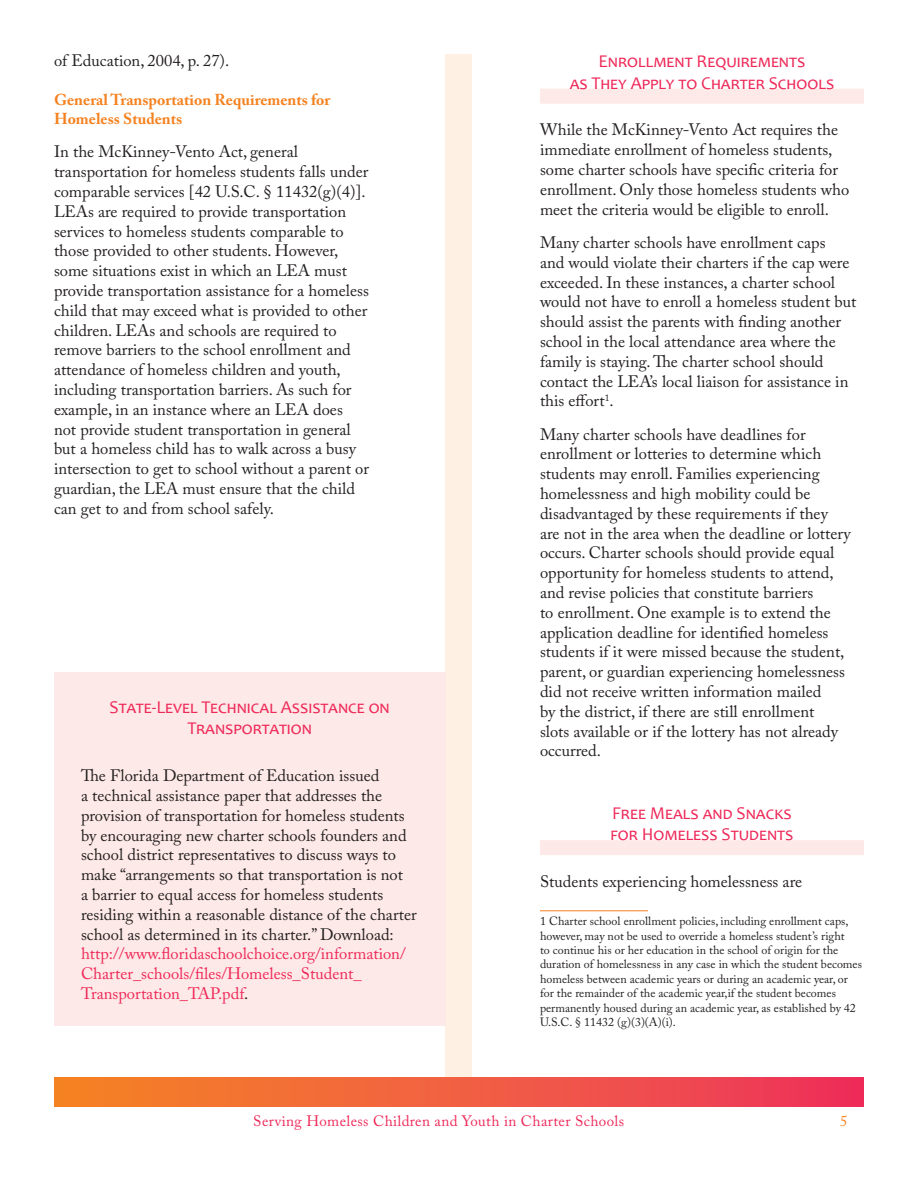
<style>
.page{position:relative;width:918px;height:1188px;background:#fff}
.page>*{position:absolute;margin:0;border:0;box-sizing:border-box;transform-origin:0 0}
.Section_Title{font:18px/21.6px "Candara";color:#ee2858;text-align:center}
.t1{font:16.5px/19.8px "Adobe Caslon Pro";color:#231f20}
.Section_Subtitle{font:700 15.75px/18.9px "Adobe Caslon Pro";color:#f58220}
.t2{font:15px "Adobe Caslon Pro";letter-spacing:.025em;color:#ee2858}
.t3{font:15px "Adobe Caslon Pro";color:#f58220}
.Footnote{font:12px/14.4px "Adobe Caslon Pro";color:#231f20}
.s1{color:#ee2858}
</style>
<div class="page">
<div style="left:446px;top:54px;width:26px;height:1053px;background:#fef0e2"></div>
<div style="left:54px;top:1078px;width:810px;height:28px;background:linear-gradient(to right,#f58724,#ed335d)"></div>
<div style="left:540px;top:89px;width:324px;height:15px;background:#fde9e7"></div>
<div style="left:540px;top:840px;width:324px;height:15px;background:#fde9e7"></div>
<hr style="left:540px;top:911px;width:108px;height:1px;background:#f58220">
<div style="left:54px;top:673px;width:392px;height:353px;background:#fde9e7"></div>
<p class="t1" style="left:54px;top:51px;width:177px">of Education, 2004, p. 27).</p>
<p class="Section_Subtitle" style="left:54px;top:90px;width:278px">General Transportation Requirements for<br>Homeless Students</p>
<p class="t1" style="left:54px;top:142px;width:317px">In the McKinney-Vento Act, general transportation for homeless students falls under comparable services [42 U.S.C. § 11432(g)(4)].<br>LEAs are required to provide transportation services to homeless students comparable to those provided to other students. However, some situations exist in which an LEA must provide transportation assistance for a homeless child that may exceed what is provided to other children. LEAs and schools are required to remove barriers to the school enrollment and attendance of homeless children and youth, including transportation barriers. As such for example, in an instance where an LEA does not provide student transportation in general but a homeless child has to walk across a busy intersection to get to school without a parent or guardian, the LEA must ensure that the child can get to and from school safely.</p>
<p class="Section_Title" style="left:110px;top:696px;width:282px">State-Level Technical Assistance on<br>Transportation</p>
<p class="t1" style="left:81px;top:766px;width:337px">The Florida Department of Education issued<br>a technical assistance paper that addresses the provision of transportation for homeless students by encouraging new charter schools founders and school district representatives to discuss ways to make “arrangements so that transportation is not<br>a barrier to equal access for homeless students residing within a reasonable distance of the charter school as determined in its charter.” Download: <span class="s1">http://www.floridaschoolchoice.org/information/ Charter_schools/files/Homeless_Student_ Transportation_TAP.pdf</span>.</p>
<p class="Section_Title" style="left:570px;top:50px;width:266px">Enrollment Requirements<br>as They Apply to Charter Schools</p>
<p class="t1" style="left:540px;top:120px;width:311px">While the McKinney-Vento Act requires the immediate enrollment of homeless students, some charter schools have specific criteria for enrollment. Only those homeless students who meet the criteria would be eligible to enroll.</p>
<p class="t1" style="left:540px;top:232px;width:318px">Many charter schools have enrollment caps<br>and would violate their charters if the cap were exceeded. In these instances, a charter school would not have to enroll a homeless student but should assist the parents with finding another school in the local attendance area where the family is staying. The charter school should contact the LEA’s local liaison for assistance in this effort<sup>1</sup>.</p>
<p class="t1" style="left:540px;top:424px;width:312px">Many charter schools have deadlines for enrollment or lotteries to determine which students may enroll. Families experiencing homelessness and high mobility could be disadvantaged by these requirements if they are not in the area when the deadline or lottery occurs. Charter schools should provide equal opportunity for homeless students to attend, and revise policies that constitute barriers<br>to enrollment. One example is to extend the application deadline for identified homeless students if it were missed because the student, parent, or guardian experiencing homelessness did not receive written information mailed<br>by the district, if there are still enrollment<br>slots available or if the lottery has not already occurred.</p>
<p class="Section_Title" style="left:611px;top:802px;width:184px;text-align:left">Free Meals and Snacks for Homeless Students</p>
<p class="t1" style="left:540px;top:871px;width:264px">Students experiencing homelessness are</p>
<p class="Footnote" style="left:540px;top:914px;width:324px">1 Charter school enrollment policies, including enrollment caps, however, may not be used to override a homeless student’s right<br>to continue his or her education in the school of origin for the duration of homelessness in any case in which the student becomes homeless between academic years or during an academic year, or for the remainder of the academic year,if the student becomes permanently housed during an academic year, as established by 42<br>U.S.C. § 11432 (g)(3)(A)(i).</p>
<p class="t2" style="left:253px;top:1112px;width:372px">Serving Homeless Children and Youth in Charter Schools</p>
<p class="t3" style="left:840px;top:1112px;width:9px">5</p>
</div>
